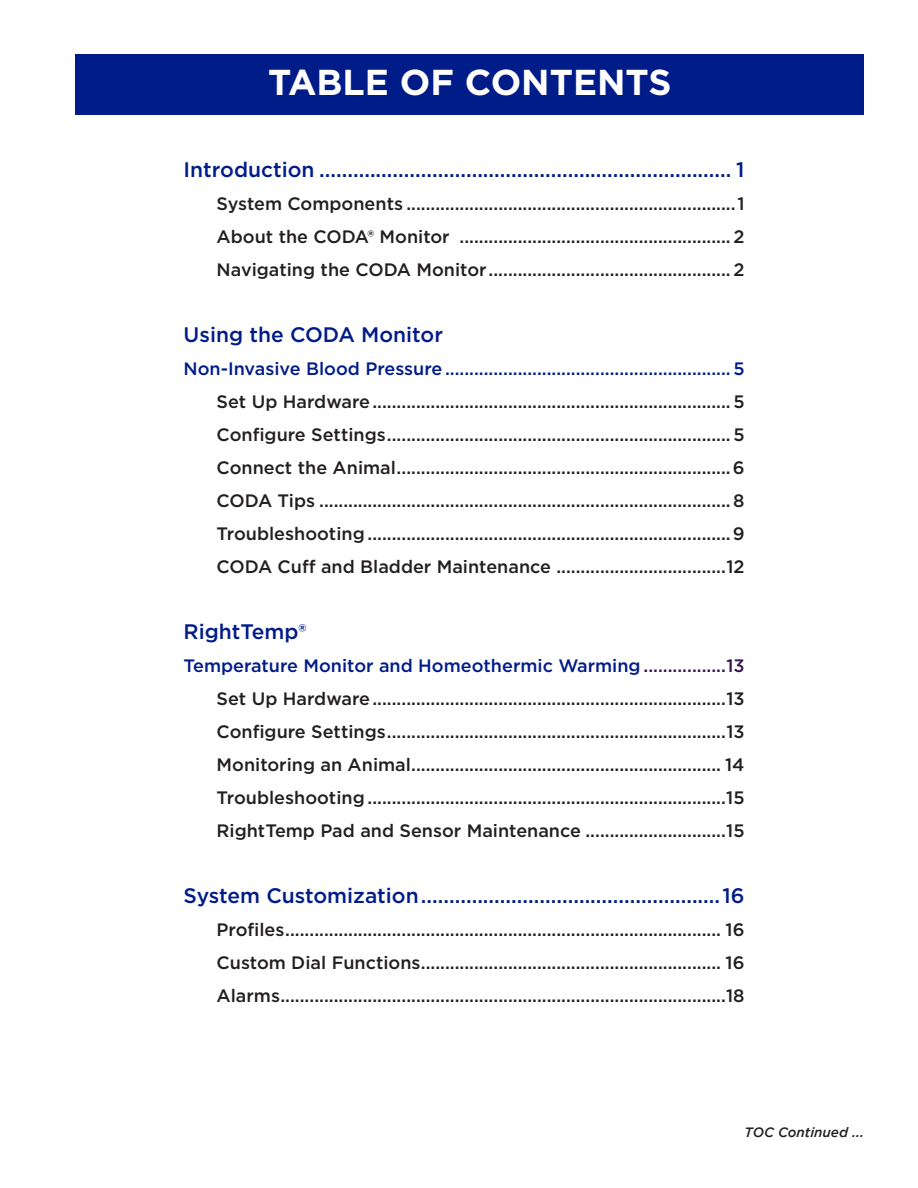
<style>
.page{position:relative;width:918px;height:1188px;background:#fff}
.page>*{position:absolute;margin:0;border:0;box-sizing:border-box;transform-origin:0 0}
.t1{font:700 36px "Gotham";color:#fff}
.t2{font:500 21px "Gotham";color:#001c88}
.t3{font:500 18px "Gotham";color:#231f20}
.t4{font:500 18px "Gotham";color:#001c88}
.t5{font:italic 500 13.5px "Gotham";color:#231f20}
.s1{color:#39144f}
</style>
<div class="page">
<div style="left:76px;top:54px;width:788px;height:60px;background:#001c88"></div>
<p class="t1" style="left:268px;top:61px;width:405px">TABLE OF CONTENTS</p>
<p class="t2" style="left:184px;top:155px;width:563px">Introduction ......................................................................... 1</p>
<p class="t3" style="left:217px;top:191px;width:530px">System Components ....................................................................1</p>
<p class="t3" style="left:217px;top:224px;width:530px">About the CODA® Monitor ........................................................ 2</p>
<p class="t3" style="left:217px;top:257px;width:530px">Navigating the CODA Monitor .................................................. 2</p>
<p class="t2" style="left:184px;top:320px;width:261px">Using the CODA Monitor</p>
<p class="t4" style="left:184px;top:356px;width:563px">Non-Invasive Blood Pressure...........................................................5</p>
<p class="t3" style="left:217px;top:389px;width:530px">Set Up Hardware..........................................................................5</p>
<p class="t3" style="left:217px;top:422px;width:530px">Configure Settings.......................................................................5</p>
<p class="t3" style="left:217px;top:455px;width:530px">Connect the Animal.....................................................................6</p>
<p class="t3" style="left:217px;top:488px;width:530px">CODA Tips .....................................................................................8</p>
<p class="t3" style="left:217px;top:521px;width:530px">Troubleshooting ...........................................................................9</p>
<p class="t3" style="left:217px;top:554px;width:530px">CODA Cuff and Bladder Maintenance ...................................12</p>
<p class="t2" style="left:184px;top:617px;width:124px">RightTemp®</p>
<p class="t4" style="left:184px;top:653px;width:563px">Temperature Monitor and Homeothermic Warming <span class="s1">.................13</span></p>
<p class="t3" style="left:217px;top:686px;width:530px">Set Up Hardware.........................................................................13</p>
<p class="t3" style="left:217px;top:719px;width:530px">Configure Settings......................................................................13</p>
<p class="t3" style="left:217px;top:752px;width:530px">Monitoring an Animal................................................................ 14</p>
<p class="t3" style="left:217px;top:785px;width:530px">Troubleshooting ..........................................................................15</p>
<p class="t3" style="left:217px;top:818px;width:530px">RightTemp Pad and Sensor Maintenance .............................15</p>
<p class="t2" style="left:184px;top:881px;width:563px">System Customization.....................................................16</p>
<p class="t3" style="left:217px;top:917px;width:530px">Profiles.......................................................................................... 16</p>
<p class="t3" style="left:217px;top:950px;width:530px">Custom Dial Functions.............................................................. 16</p>
<p class="t3" style="left:217px;top:983px;width:530px">Alarms............................................................................................18</p>
<p class="t5" style="left:744px;top:1125px;width:121px">TOC Continued ...</p>
</div>
